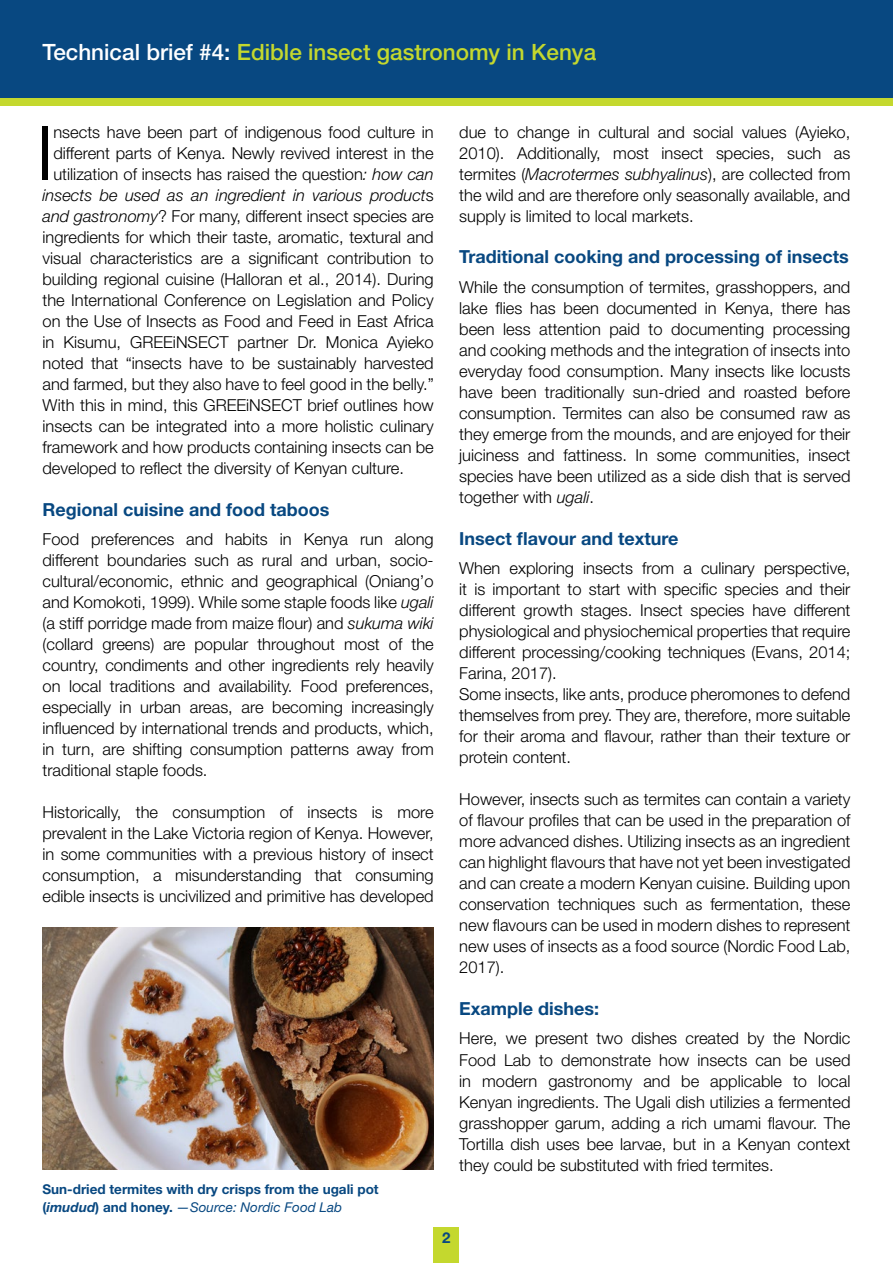
<style>
.page{position:relative;width:893px;height:1263px;background:#fff}
.page>*{position:absolute;margin:0;border:0;box-sizing:border-box;transform-origin:0 0}
.t1{font:300 75.3px "Helvetica Neue LT Std";color:#000}
.t2{font:500 22.5px "Helvetica Neue LT Std";color:#c4d82e}
.t3{font:700 18px "Helvetica Neue LT Std";color:#084881}
.t4{font:300 16.5px/21px "Helvetica Neue LT Std";color:#000;text-align:justify}
.t5{font:italic 300 16.5px "Helvetica Neue LT Std";color:#000}
.t6{font:700 15px "Helvetica Neue LT Std";color:#084881}
.t7{font:700 13.5px/18px "Helvetica Neue LT Std";color:#084881}
.s1{color:#fff}
.s2{font-style:italic}
.s3{font-style:normal}
.s4{font-weight:400;font-style:italic}
</style>
<div class="page">
<div style="left:434px;top:1228px;width:25px;height:35px;background:#c4d82e"></div>
<div style="left:0;top:0;width:893px;height:101px;background:#084881"></div>
<div style="left:0;top:98px;width:893px;height:7px;background:#c4d82e"></div>
<img style="left:43px;top:927px;width:391px;height:243px">
<h2 class="t2" style="left:43px;top:38px;width:555px"><span class="s1">Technical brief #4:</span> Edible insect gastronomy in Kenya</h2>
<h1 class="t1" style="left:37px;top:107px;width:18px">I</h1>
<p class="t4" style="left:53px;top:121px;width:382px">nsects have been part of indigenous food culture in</p>
<p class="t4" style="left:53px;top:142px;width:382px">different parts of Kenya. Newly revived interest in the</p>
<p class="t4" style="left:53px;top:163px;width:382px">utilization of insects has raised the question<span class="s2">: how can</span></p>
<p class="t5" style="left:43px;top:185px;width:393px">insects be used as an ingredient in various product<span class="s3">s</span></p>
<p class="t4" style="left:43px;top:205px;width:393px"><span class="s2">and gastronomy</span>? For many, different insect species are</p>
<p class="t4" style="left:43px;top:226px;width:393px">ingredients for which their taste, aromatic, textural and</p>
<p class="t4" style="left:43px;top:247px;width:393px">visual characteristics are a significant contribution to</p>
<p class="t4" style="left:43px;top:268px;width:393px">building regional cuisine (Halloran et al., 2014). During</p>
<p class="t4" style="left:43px;top:289px;width:393px">the International Conference on Legislation and Policy</p>
<p class="t4" style="left:43px;top:310px;width:393px">on the Use of Insects as Food and Feed in East Africa</p>
<p class="t4" style="left:43px;top:331px;width:393px">in Kisumu, GREEiNSECT partner Dr. Monica Ayieko</p>
<p class="t4" style="left:43px;top:352px;width:393px">noted that “insects have to be sustainably harvested</p>
<p class="t4" style="left:43px;top:373px;width:393px">and farmed, but they also have to feel good in the belly.”</p>
<p class="t4" style="left:43px;top:394px;width:393px">With this in mind, this GREEiNSECT brief outlines how</p>
<p class="t4" style="left:43px;top:415px;width:393px">insects can be integrated into a more holistic culinary</p>
<p class="t4" style="left:43px;top:436px;width:393px">framework and how products containing insects can be</p>
<p class="t4" style="left:43px;top:457px;width:363px">developed to reflect the diversity of Kenyan culture.</p>
<p class="t3" style="left:43px;top:498px;width:288px">Regional cuisine and food taboos</p>
<p class="t4" style="left:43px;top:528px;width:393px">Food preferences and habits in Kenya run along different boundaries such as rural and urban, socio&shy;cultural/economic, ethnic and geographical (Oniang’o and Komokoti, 1999). While some staple foods like <span class="s2">ugali </span>(a stiff porridge made from maize flour) and <span class="s2">sukuma wiki </span>(collard greens) are popular throughout most of the country, condiments and other ingredients rely heavily on local traditions and availability. Food preferences, especially in urban areas, are becoming increasingly influenced by international trends and products, which, in turn, are shifting consumption patterns away from traditional staple foods.</p>
<p class="t4" style="left:43px;top:801px;width:393px">Historically, the consumption of insects is more prevalent in the Lake Victoria region of Kenya. However, in some communities with a previous history of insect consumption, a misunderstanding that consuming edible insects is uncivilized and primitive has developed</p>
<p class="t7" style="left:43px;top:1180px;width:338px">Sun-dried termites with dry crisps from the ugali pot (<span class="s2">imudud</span>) and honey. <span class="s4">—Source: Nordic Food Lab</span></p>
<p class="t4" style="left:459px;top:121px;width:393px">due to change in cultural and social values (Ayieko, 2010). Additionally, most insect species, such as termites (<span class="s2">Macrotermes subhyalinus</span>), are collected from the wild and are therefore only seasonally available, and supply is limited to local markets.</p>
<p class="t3" style="left:459px;top:246px;width:391px">Traditional cooking and processing of insects</p>
<p class="t4" style="left:459px;top:276px;width:393px">While the consumption of termites, grasshoppers, and lake flies has been documented in Kenya, there has been less attention paid to documenting processing and cooking methods and the integration of insects into everyday food consumption. Many insects like locusts have been traditionally sun-dried and roasted before consumption. Termites can also be consumed raw as they emerge from the mounds, and are enjoyed for their juiciness and fattiness. In some communities, insect species have been utilized as a side dish that is served together with <span class="s2">ugali</span>.</p>
<p class="t3" style="left:459px;top:527px;width:221px">Insect flavour and texture</p>
<p class="t4" style="left:459px;top:557px;width:393px;text-align:left">When exploring insects from a culinary perspective, it is important to start with specific species and their different growth stages. Insect species have different physiological and physiochemical properties that require different processing/cooking techniques (Evans, 2014; Farina, 2017).<br>Some insects, like ants, produce pheromones to defend themselves from prey. They are, therefore, more suitable for their aroma and flavour, rather than their texture or protein content.</p>
<p class="t4" style="left:459px;top:788px;width:393px">However, insects such as termites can contain a variety of flavour profiles that can be used in the preparation of more advanced dishes. Utilizing insects as an ingredient can highlight flavours that have not yet been investigated and can create a modern Kenyan cuisine. Building upon conservation techniques such as fermentation, these new flavours can be used in modern dishes to represent new uses of insects as a food source (Nordic Food Lab, 2017).</p>
<p class="t3" style="left:459px;top:997px;width:141px">Example dishes:</p>
<p class="t4" style="left:459px;top:1028px;width:393px">Here, we present two dishes created by the Nordic Food Lab to demonstrate how insects can be used in modern gastronomy and be applicable to local Kenyan ingredients. The Ugali dish utilizies a fermented grasshopper garum, adding a rich umami flavour. The Tortilla dish uses bee larvae, but in a Kenyan context they could be substituted with fried termites.</p>
<p class="t6" style="left:442px;top:1228px;width:10px">2</p>
</div>
